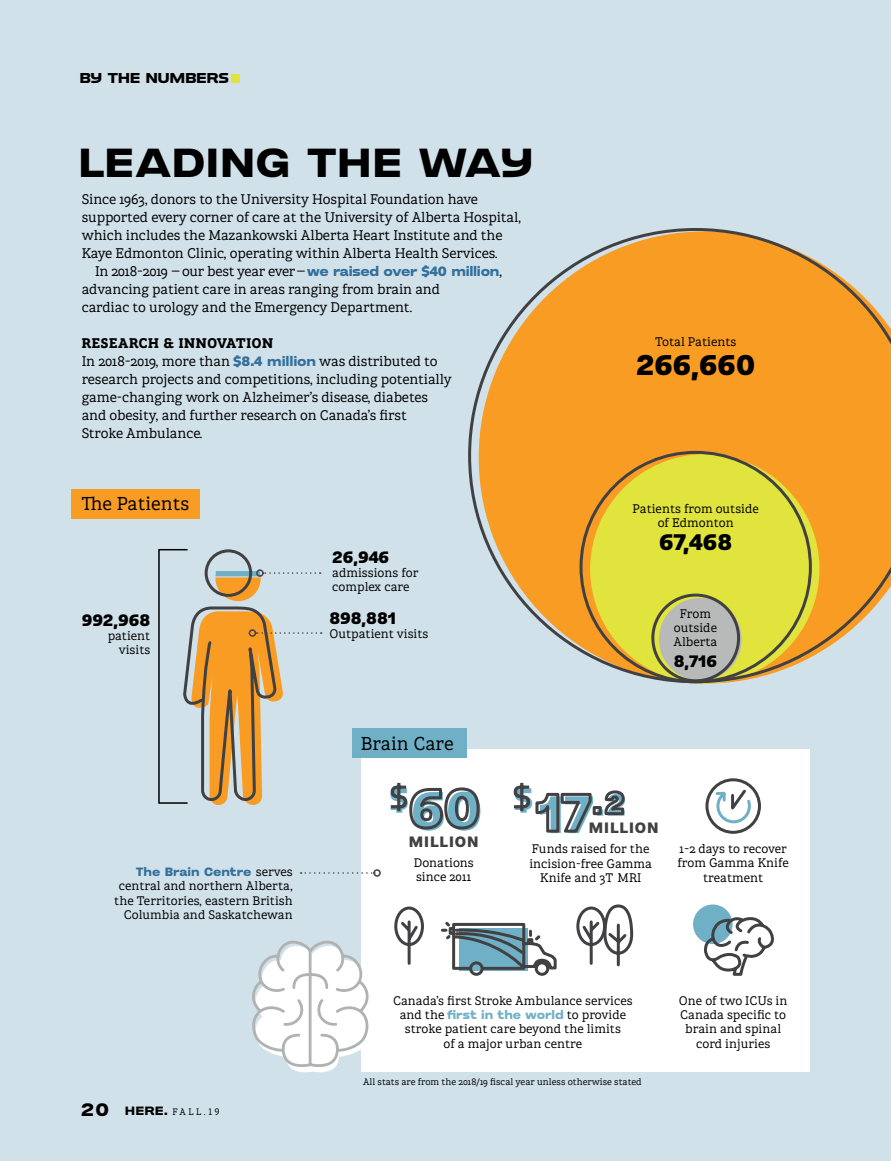
<style>
.page{position:relative;width:891px;height:1161px;background:#d1e1ea}
.page>*{position:absolute;margin:0;border:0;box-sizing:border-box;transform-origin:0 0}
.t1{font:900 expanded 44.55px "Burt";color:#e0e43c}
.t2{font:900 expanded 40.5px "Burt";color:#000}
.t3{font:900 30.9px "Burt";color:#6fb0c7}
.t4{font:900 28.5px "Burt";color:#000}
.t5{font:900 22.5px "Burt";color:#000}
.t6{font:18px "Brava Slab";color:#000}
.t7{font:900 expanded 18px "Burt";color:#000}
.t8{font:900 16.5px "Burt";color:#000}
.t9{font:900 15px "Burt";letter-spacing:.06em;color:#414042}
.t10{font:900 expanded 14.25px "Burt";letter-spacing:-.03em;color:#000}
.t11{font:13.5px/18px "Brava Slab";letter-spacing:-.01em;color:#000}
.t12{font:12px/14.2px "Brava Slab";color:#000;text-align:center}
.t13{font:900 12px "Burt";color:#33709b}
.t14{font:9px "Brava Slab";color:#000}
.s1{font-family:"Burt";font-weight:900;color:#33709b}
.s2{font-weight:800}
.s3{font-family:"Brava Slab";font-weight:400;color:#000}
.s4{font-family:"Burt";font-weight:900;font-stretch:expanded;font-size:12px}
.s5{font-family:"Burt";font-weight:900;color:#6fb0c7}
</style>
<div class="page">
<div style="left:361px;top:749px;width:448px;height:323px;background:#fff"></div>
<div style="left:352px;top:728px;width:115px;height:30px;background:#6fb0c7"></div>
<div style="left:71px;top:489px;width:129px;height:30px;background:#f99c24"></div>
<div style="left:705px;top:778px;width:56px;height:56px;border:3px solid #414042;border-radius:50%"></div>
<svg style="left:714px;top:787px;width:38px;height:38px"></svg>
<svg style="left:441px;top:921px;width:116px;height:55px"></svg>
<svg style="left:394px;top:906px;width:30px;height:59px"></svg>
<svg style="left:576px;top:904px;width:58px;height:63px"></svg>
<div style="left:693px;top:905px;width:40px;height:39px;background:#6fb0c7;border-radius:50%"></div>
<svg style="left:702px;top:914px;width:72px;height:62px"></svg>
<svg style="left:301px;top:872px;width:72px;height:2px"></svg>
<div style="left:373px;top:869px;width:8px;height:8px;border:2px solid #414042;border-radius:50%"></div>
<svg style="left:468px;top:228px;width:423px;height:455px"></svg>
<div style="left:158px;top:549px;width:30px;height:255px;border:2px solid #000"></div>
<svg style="left:182px;top:548px;width:140px;height:257px"></svg>
<div style="left:256px;top:569px;width:8px;height:8px;border:2px solid #414042;border-radius:50%"></div>
<svg style="left:390px;top:782px;width:91px;height:49px"></svg>
<svg style="left:513px;top:782px;width:112px;height:52px"></svg>
<svg style="left:252px;top:940px;width:117px;height:133px"></svg>
<p class="t10" style="left:80px;top:68px;width:151px">BY THE NUMBERS</p>
<h1 class="t1" style="left:229px;top:36px;width:15px">.</h1>
<h2 class="t2" style="left:78px;top:134px;width:458px">LEADING THE WAY</h2>
<p class="t11" style="left:82px;top:189px;width:441px">Since 1963, donors to the University Hospital Foundation have supported every corner of care at the University of Alberta Hospital, which includes the Mazankowski Alberta Heart Institute and the Kaye Edmonton Clinic, operating within Alberta Health Services.</p>
<p class="t11" style="left:82px;top:261px;width:422px;text-indent:13px">In 2018–2019 — our best year ever—<span class="s1">we raised over $40 million</span>, advancing patient care in areas ranging from brain and<br>cardiac to urology and the Emergency Department.</p>
<p class="t11" style="left:82px;top:333px;width:372px"><span class="s2">RESEARCH &amp; INNOVATION<br></span>In 2018–2019, more than <span class="s1">$8.4 million</span> was distributed to research projects and competitions, including potentially game-changing work on Alzheimer’s disease, diabetes and obesity, and further research on Canada’s first<br>Stroke Ambulance.</p>
<h3 class="t6" style="left:81px;top:491px;width:109px">The Patients</h3>
<p class="t8" style="left:82px;top:608px;width:70px">992,968</p>
<p class="t12" style="left:108px;top:628px;width:44px;text-align:right">patient visits</p>
<p class="t8" style="left:332px;top:545px;width:59px">26,946</p>
<p class="t12" style="left:332px;top:565px;width:88px;text-align:left">admissions for complex care</p>
<p class="t8" style="left:329px;top:606px;width:68px">898,881</p>
<p class="t12" style="left:329px;top:626px;width:100px">Outpatient visits</p>
<h3 class="t6" style="left:361px;top:731px;width:95px">Brain Care</h3>
<h3 class="t3" style="left:390px;top:777px;width:21px">$</h3>
<h3 class="t3" style="left:514px;top:777px;width:21px">$</h3>
<p class="t12" style="left:655px;top:335px;width:83px">Total Patients</p>
<h3 class="t4" style="left:636px;top:344px;width:120px">266,660</h3>
<p class="t12" style="left:633px;top:501px;width:128px">Patients from outside of Edmonton</p>
<h3 class="t5" style="left:659px;top:526px;width:75px">67,468</h3>
<p class="t12" style="left:673px;top:606px;width:46px">From outside<br>Alberta</p>
<p class="t8" style="left:674px;top:649px;width:45px">8,716</p>
<p class="t9" style="left:589px;top:817px;width:71px">MILLION</p>
<p class="t13" style="left:136px;top:863px;width:158px">The Brain Centre <span class="s3">serves</span></p>
<p class="t12" style="left:114px;top:879px;width:180px;text-align:right">central and northern Alberta, the Territories, eastern British<br>Columbia and Saskatchewan</p>
<h3 class="t7" style="left:81px;top:1097px;width:30px">20</h3>
<p class="t14" style="left:125px;top:1106px;width:96px"><span class="s4">HERE.</span> FALL.19</p>
<p class="t9" style="left:409px;top:831px;width:71px">MILLION</p>
<p class="t12" style="left:414px;top:855px;width:62px;text-align:left">Donations since 2011</p>
<p class="t12" style="left:529px;top:841px;width:124px">Funds raised for the incision-free Gamma<br>Knife and 3T MRI</p>
<p class="t12" style="left:677px;top:841px;width:113px">1–2 days to recover from Gamma Knife treatment</p>
<p class="t12" style="left:393px;top:993px;width:241px">Canada’s first Stroke Ambulance services and the <span class="s5">first in the world</span> to provide stroke patient care beyond the limits<br>of a major urban centre</p>
<p class="t14" style="left:363px;top:1075px;width:280px">All stats are from the 2018/19 fiscal year unless otherwise stated</p>
<p class="t12" style="left:679px;top:993px;width:110px">One of two ICUs in<br>Canada specific to brain and spinal cord injuries</p>
</div>
